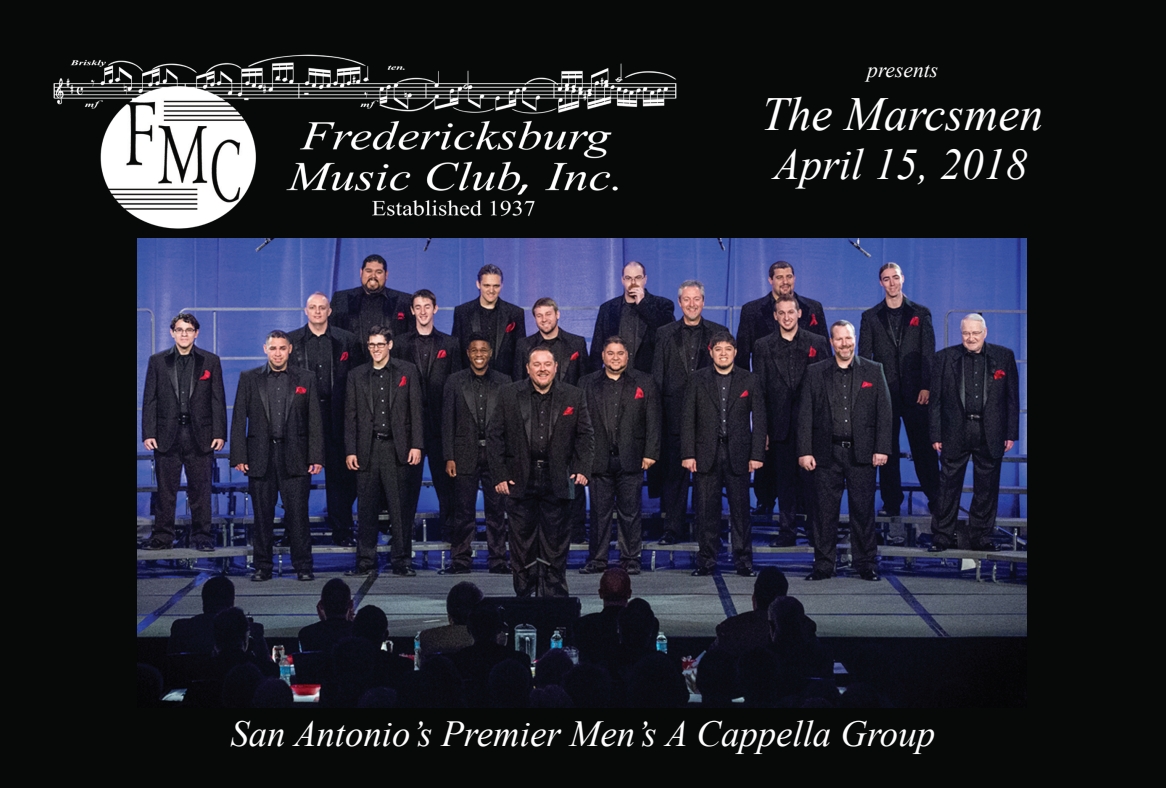
<style>
.page{position:relative;width:1166px;height:788px;background:#070908}
.page>*{position:absolute;margin:0;border:0;box-sizing:border-box;transform-origin:0 0}
.t1{font:italic 47.43px "Times New Roman";color:#fff}
.t2{font:italic 43.75px "Times New Roman";color:#fff}
.t3{font:italic 36.75px "Times New Roman";color:#fff}
.t4{font:italic 21.53px "Times New Roman";color:#fff}
</style>
<div class="page">
<img style="left:53px;top:54px;width:624px;height:175px">
<img style="left:138px;top:238px;width:888px;height:469px">
<p class="t4" style="left:867px;top:55px;width:72px">presents</p>
<p class="t1" style="left:761px;top:82px;width:283px">The Marcsmen</p>
<p class="t2" style="left:773px;top:134px;width:256px">April 15, 2018</p>
<p class="t3" style="left:230px;top:708px;width:706px">San Antonio’s Premier Men’s A Cappella Group</p>
</div>
